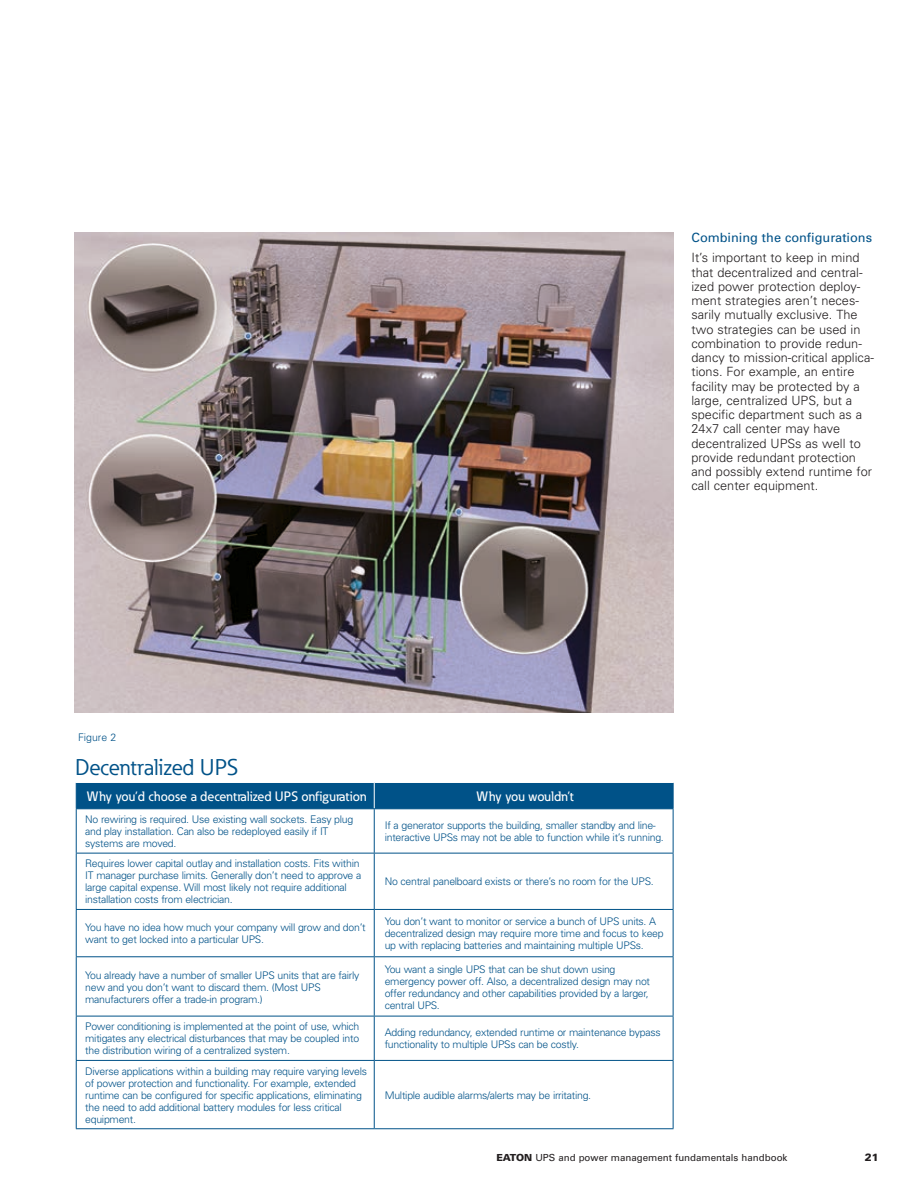
<style>
.page{position:relative;width:918px;height:1188px;background:#fff}
.page>*{position:absolute;margin:0;border:0;box-sizing:border-box;transform-origin:0 0}
.t1{font:22.5px "Eaton";color:#005288}
.BulletedList{font:500 13.5px "Eaton";color:#fff}
.BodyCopy{font:300 12.75px/14.2px "Univers";color:#231f20}
.Intro_paragraph{font:12.75px "Univers";color:#005288}
.BulletedList-2{font:300 10.5px/12px "Univers";letter-spacing:-.025em;color:#005288}
.t2{font:900 10.5px "Univers LT Std";color:#231f20}
.t3{font:9.75px "Univers LT Std";color:#231f20}
.s1{font-weight:900}
</style>
<div class="page">
<img style="left:75px;top:233px;width:599px;height:480px">
<hr style="left:76px;top:809px;width:1px;height:44px;background:#005288">
<hr style="left:374px;top:809px;width:1px;height:44px;background:#005288">
<hr style="left:673px;top:809px;width:1px;height:44px;background:#005288">
<hr style="left:76px;top:853px;width:298px;height:1px;background:#005288">
<hr style="left:76px;top:854px;width:1px;height:55px;background:#005288">
<hr style="left:374px;top:853px;width:300px;height:1px;background:#005288">
<hr style="left:374px;top:854px;width:1px;height:55px;background:#005288">
<hr style="left:673px;top:854px;width:1px;height:55px;background:#005288">
<hr style="left:76px;top:909px;width:298px;height:1px;background:#005288">
<hr style="left:76px;top:910px;width:1px;height:46px;background:#005288">
<hr style="left:374px;top:909px;width:300px;height:1px;background:#005288">
<hr style="left:374px;top:910px;width:1px;height:46px;background:#005288">
<hr style="left:673px;top:910px;width:1px;height:46px;background:#005288">
<hr style="left:76px;top:956px;width:298px;height:1px;background:#005288">
<hr style="left:76px;top:957px;width:1px;height:59px;background:#005288">
<hr style="left:374px;top:956px;width:300px;height:1px;background:#005288">
<hr style="left:374px;top:957px;width:1px;height:59px;background:#005288">
<hr style="left:673px;top:957px;width:1px;height:59px;background:#005288">
<hr style="left:76px;top:1016px;width:298px;height:1px;background:#005288">
<hr style="left:76px;top:1016px;width:1px;height:44px;background:#005288">
<hr style="left:374px;top:1016px;width:300px;height:1px;background:#005288">
<hr style="left:374px;top:1016px;width:1px;height:44px;background:#005288">
<hr style="left:673px;top:1016px;width:1px;height:44px;background:#005288">
<hr style="left:76px;top:1060px;width:298px;height:1px;background:#005288">
<hr style="left:76px;top:1061px;width:1px;height:67px;background:#005288">
<hr style="left:374px;top:1060px;width:300px;height:1px;background:#005288">
<hr style="left:374px;top:1061px;width:1px;height:67px;background:#005288">
<hr style="left:673px;top:1061px;width:1px;height:67px;background:#005288">
<hr style="left:76px;top:1128px;width:298px;height:1px;background:#005288">
<hr style="left:374px;top:1128px;width:300px;height:1px;background:#005288">
<div style="left:76px;top:783px;width:598px;height:25px;background:#005288"></div>
<hr style="left:76px;top:808px;width:298px;height:1px;background:#005288">
<hr style="left:374px;top:808px;width:300px;height:1px;background:#005288">
<p class="Intro_paragraph" style="left:692px;top:230px;width:182px">Combining the configurations</p>
<p class="BodyCopy" style="left:692px;top:251px;width:184px">It’s important to keep in mind that decentralized and central&shy;ized power protection deploy&shy;ment strategies aren’t neces&shy;sarily mutually exclusive. The two strategies can be used in combination to provide redun&shy;dancy to mission-critical applica&shy;tions. For example, an entire facility may be protected by a large, centralized UPS, but a specific department such as a<br>24x7 call center may have decentralized UPSs as well to provide redundant protection and possibly extend runtime for call center equipment.</p>
<p class="BulletedList-2" style="left:78px;top:731px;width:40px">Figure 2</p>
<p class="t1" style="left:75px;top:754px;width:165px">Decentralized UPS</p>
<p class="BulletedList" style="left:87px;top:788px;width:281px">Why you’d choose a decentralized UPS onfiguration</p>
<p class="BulletedList" style="left:477px;top:788px;width:99px">Why you wouldn’t</p>
<p class="BulletedList-2" style="left:85px;top:813px;width:270px">No rewiring is required. Use existing wall sockets. Easy plug and play installation. Can also be redeployed easily if IT systems are moved.</p>
<p class="BulletedList-2" style="left:385px;top:819px;width:281px">If a generator supports the building, smaller standby and line&shy;interactive UPSs may not be able to function while it’s running.</p>
<p class="BulletedList-2" style="left:85px;top:858px;width:278px">Requires lower capital outlay and installation costs. Fits within IT manager purchase limits. Generally don’t need to approve a large capital expense. Will most likely not require additional installation costs from electrician.</p>
<p class="BulletedList-2" style="left:385px;top:876px;width:271px">No central panelboard exists or there’s no room for the UPS.</p>
<p class="BulletedList-2" style="left:85px;top:922px;width:282px">You have no idea how much your company will grow and don’t want to get locked into a particular UPS.</p>
<p class="BulletedList-2" style="left:385px;top:916px;width:280px">You don’t want to monitor or service a bunch of UPS units. A decentralized design may require more time and focus to keep up with replacing batteries and maintaining multiple UPSs.</p>
<p class="BulletedList-2" style="left:85px;top:969px;width:276px">You already have a number of smaller UPS units that are fairly new and you don’t want to discard them. (Most UPS manufacturers offer a trade-in program.)</p>
<p class="BulletedList-2" style="left:385px;top:963px;width:267px">You want a single UPS that can be shut down using emergency power off. Also, a decentralized design may not offer redundancy and other capabilities provided by a larger, central UPS.</p>
<p class="BulletedList-2" style="left:85px;top:1021px;width:276px;text-align:justify">Power conditioning is implemented at the point of use, which mitigates any electrical disturbances that may be coupled into the distribution wiring of a centralized system.</p>
<p class="BulletedList-2" style="left:385px;top:1027px;width:277px">Adding redundancy, extended runtime or maintenance bypass functionality to multiple UPSs can be costly.</p>
<p class="BulletedList-2" style="left:85px;top:1065px;width:283px">Diverse applications within a building may require varying levels of power protection and functionality. For example, extended runtime can be configured for specific applications, eliminating the need to add additional battery modules for less critical equipment.</p>
<p class="BulletedList-2" style="left:385px;top:1089px;width:208px">Multiple audible alarms/alerts may be irritating.</p>
<p class="t3" style="left:496px;top:1152px;width:293px"><span class="s1">EATON</span> UPS and power management fundamentals handbook</p>
<p class="t2" style="left:865px;top:1151px;width:16px">21</p>
</div>
